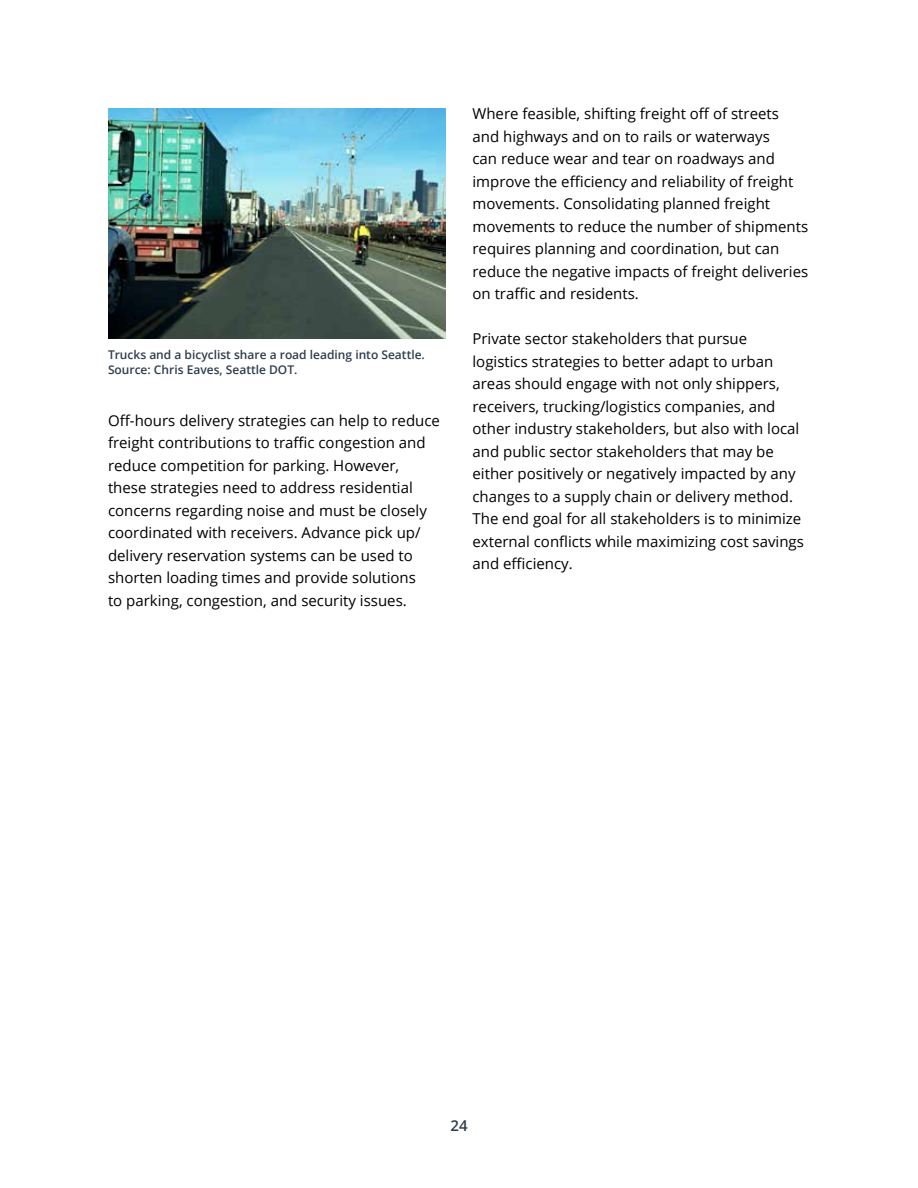
<style>
.page{position:relative;width:918px;height:1188px;background:#fff}
.page>*{position:absolute;margin:0;border:0;box-sizing:border-box;transform-origin:0 0}
.t1{font:15px/22.5px "Open Sans";color:#000}
.t2{font:600 15px "Open Sans";color:#2e3d4d}
.t3{font:600 12px/15px "Open Sans";color:#2e3d4d}
</style>
<div class="page">
<img style="left:108px;top:108px;width:338px;height:230px">
<p class="t3" style="left:108px;top:347px;width:318px">Trucks and a bicyclist share a road leading into Seattle.<br>Source: Chris Eaves, Seattle DOT.</p>
<p class="t1" style="left:108px;top:409px;width:334px">Off-hours delivery strategies can help to reduce freight contributions to traffic congestion and</p>
<p class="t1" style="left:108px;top:454px;width:321px">reduce competition for parking. However, these strategies need to address residential concerns regarding noise and must be closely</p>
<p class="t1" style="left:108px;top:521px;width:314px">coordinated with receivers. Advance pick up/</p>
<p class="t1" style="left:108px;top:544px;width:309px">delivery reservation systems can be used to shorten loading times and provide solutions to parking, congestion, and security issues.</p>
<p class="t1" style="left:473px;top:102px;width:308px">Where feasible, shifting freight off of streets</p>
<p class="t1" style="left:473px;top:125px;width:304px">and highways and on to rails or waterways can reduce wear and tear on roadways and</p>
<p class="t1" style="left:473px;top:170px;width:322px">improve the efficiency and reliability of freight</p>
<p class="t1" style="left:473px;top:192px;width:337px">movements. Consolidating planned freight movements to reduce the number of shipments requires planning and coordination, but can reduce the negative impacts of freight deliveries</p>
<p class="t1" style="left:473px;top:282px;width:168px">on traffic and residents.</p>
<p class="t1" style="left:473px;top:327px;width:309px">Private sector stakeholders that pursue logistics strategies to better adapt to urban areas should engage with not only shippers,</p>
<p class="t1" style="left:473px;top:395px;width:304px">receivers, trucking/logistics companies, and</p>
<p class="t1" style="left:473px;top:417px;width:330px">other industry stakeholders, but also with local and public sector stakeholders that may be either positively or negatively impacted by any changes to a supply chain or delivery method.<br>The end goal for all stakeholders is to minimize</p>
<p class="t1" style="left:473px;top:530px;width:333px">external conflicts while maximizing cost savings and efficiency.</p>
<p class="t2" style="left:450px;top:1115px;width:19px">24</p>
</div>
